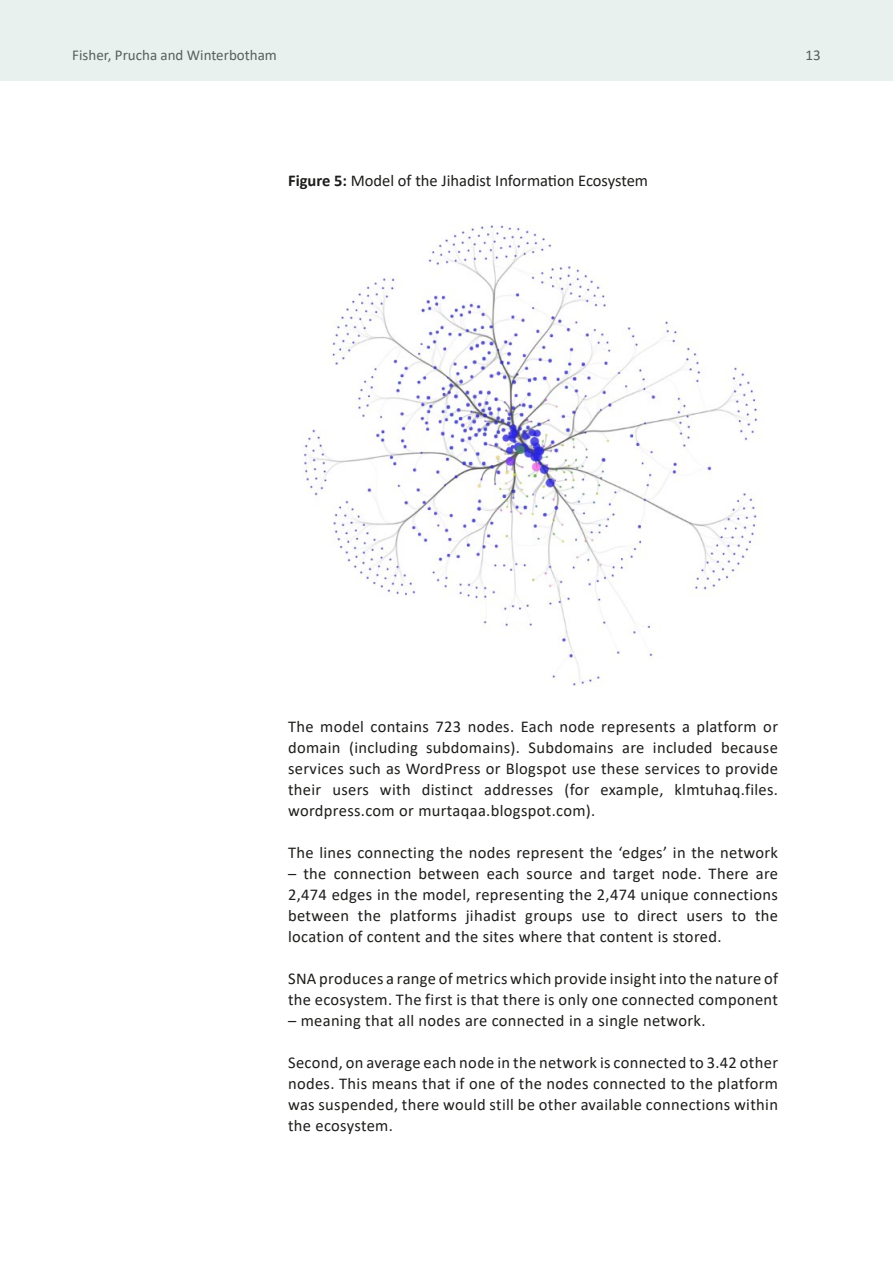
<style>
.page{position:relative;width:893px;height:1263px;background:#fff}
.page>*{position:absolute;margin:0;border:0;box-sizing:border-box;transform-origin:0 0}
.t1{font:16.5px/21px "Calibri";letter-spacing:.02em;color:#1d1d1b;text-align:justify}
.t2{font:16.5px "Calibri";color:#1d1d1b}
.t3{font:15px "Calibri";color:#546059}
.s1{font-weight:700}
</style>
<div class="page">
<div style="left:0;top:0;width:893px;height:81px;background:#e8f1ee"></div>
<img style="left:303px;top:225px;width:456px;height:461px">
<p class="t3" style="left:72px;top:44px;width:206px">Fisher, Prucha and Winterbotham</p>
<p class="t3" style="left:805px;top:44px;width:17px">13</p>
<p class="t2" style="left:288px;top:169px;width:362px"><span class="s1">Figure 5:</span> Model of the Jihadist Information Ecosystem</p>
<p class="t1" style="left:288px;top:715px;width:491px">The model contains 723 nodes. Each node represents a platform or domain (including subdomains). Subdomains are included because services such as WordPress or Blogspot use these services to provide their users with distinct addresses (for example, klmtuhaq.files. wordpress.com or murtaqaa.blogspot.com).</p>
<p class="t1" style="left:288px;top:841px;width:492px">The lines connecting the nodes represent the ‘edges’ in the network</p>
<p class="t1" style="left:288px;top:862px;width:491px">– the connection between each source and target node. There are 2,474 edges in the model, representing the 2,474 unique connections between the platforms jihadist groups use to direct users to the location of content and the sites where that content is stored.</p>
<p class="t1" style="left:288px;top:967px;width:491px">SNA produces a range of metrics which provide insight into the nature of the ecosystem. The first is that there is only one connected component</p>
<p class="t1" style="left:288px;top:1009px;width:419px">– meaning that all nodes are connected in a single network.</p>
<p class="t1" style="left:288px;top:1051px;width:491px">Second, on average each node in the network is connected to 3.42 other nodes. This means that if one of the nodes connected to the platform was suspended, there would still be other available connections within the ecosystem.</p>
</div>
